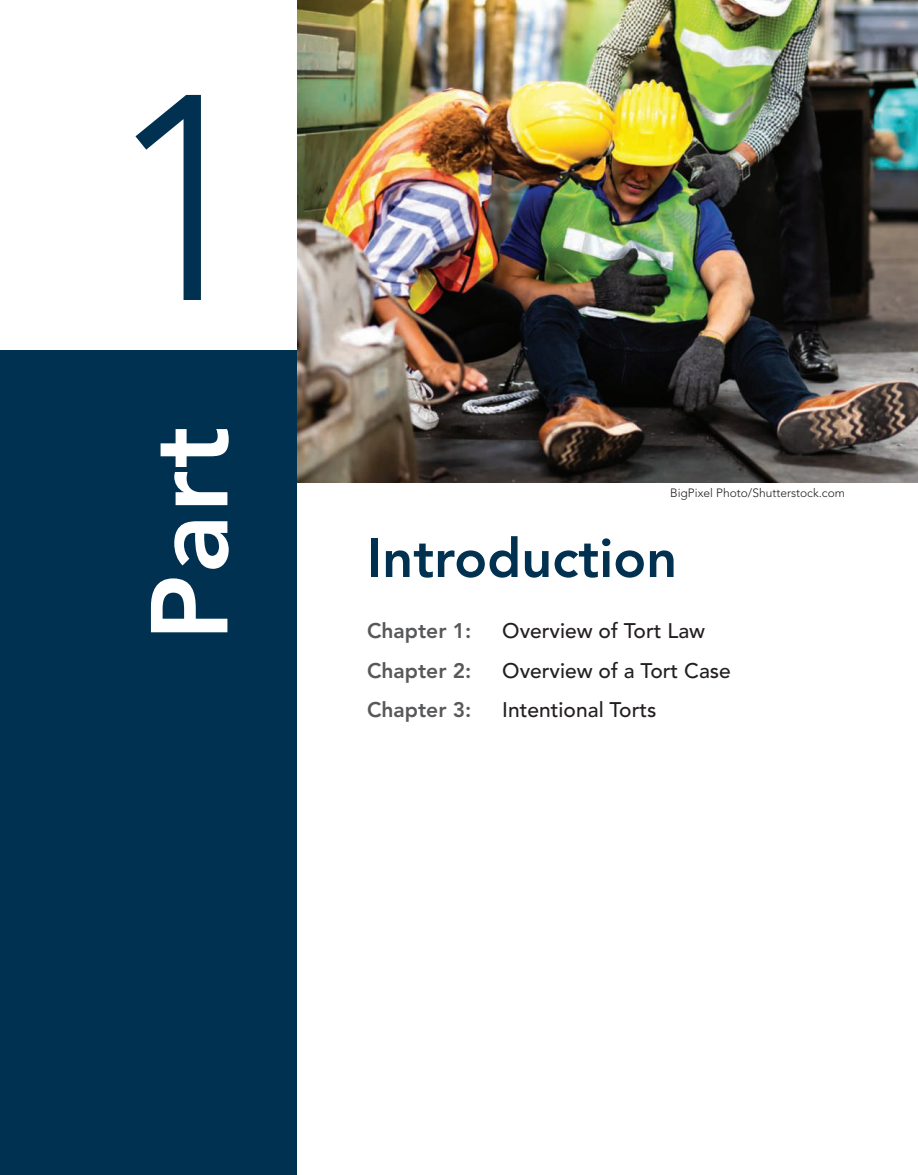
<style>
.page{position:relative;width:918px;height:1175px;background:#fff}
.page>*{position:absolute;margin:0;border:0;box-sizing:border-box;transform-origin:0 0}
.t1{font:300 289.5px "Avenir LT Std";color:#003150}
.t2{font:800 108px "Avenir LT Std";color:#fff}
.t3{font:800 54px "Avenir LT Std";color:#003150}
.t4{font:500 21px "Avenir LT Std";color:#231f20}
.t5{font:800 21px "Avenir LT Std";color:#57585a}
.t6{font:300 12px "Avenir LT Std";color:#231f20}
</style>
<div class="page">
<div style="left:0;top:350px;width:297px;height:824px;background:#003150"></div>
<img style="left:297px;top:0;width:621px;height:482px">
<p class="t1" style="left:108px;top:30px;width:152px">1</p>
<p class="t2" style="left:126px;top:641px;width:216px;rotate:-90deg">Part</p>
<p class="t6" style="left:670px;top:485px;width:176px">BigPixel Photo/Shutterstock.com</p>
<p class="t3" style="left:367px;top:526px;width:312px">Introduction</p>
<p class="t5" style="left:367px;top:619px;width:106px">Chapter 1:</p>
<p class="t4" style="left:502px;top:619px;width:205px">Overview of Tort Law</p>
<p class="t5" style="left:367px;top:658px;width:106px">Chapter 2:</p>
<p class="t4" style="left:502px;top:658px;width:230px">Overview of a Tort Case</p>
<p class="t5" style="left:367px;top:697px;width:106px">Chapter 3:</p>
<p class="t4" style="left:502px;top:697px;width:156px">Intentional Torts</p>
</div>
